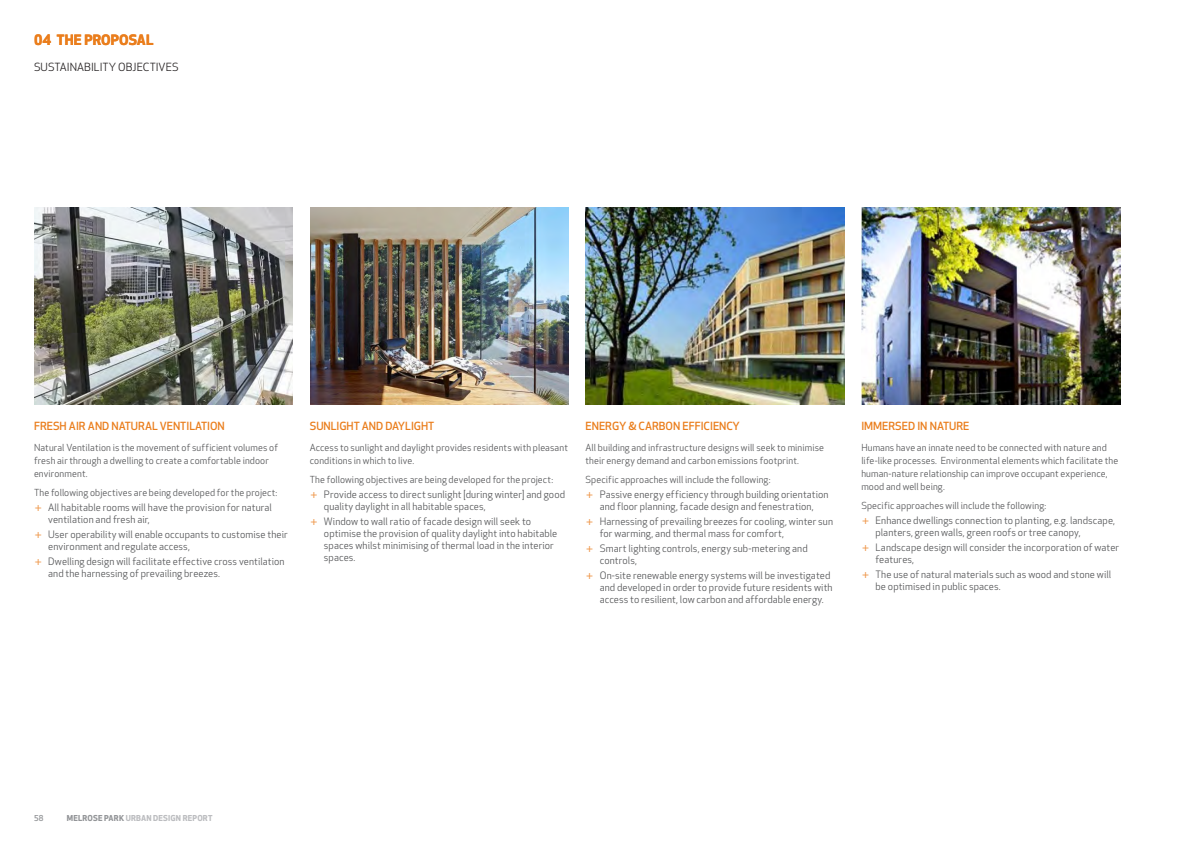
<style>
.page{position:relative;width:1191px;height:842px;background:#fff}
.page>*{position:absolute;margin:0;border:0;box-sizing:border-box;transform-origin:0 0}
.AJC_heading_01{font:700 14px "Apex New";color:#ea7e1d}
.AJC_TOC_heading_01{font:500 11px "Apex New";color:#ea7e1d}
.AJC_heading_02{font:11px "Apex New";color:#231f20}
.t1{font:10px/12px "Apex New";letter-spacing:.01em;color:#57585a}
.AJC_body_text{font:9.5px/13px "Apex New";letter-spacing:.01em;color:#57585a}
.t2{font:700 8px "Apex New";letter-spacing:.025em;color:#bcbdc0}
.t3{font:500 8px "Apex New";color:#939598}
.s1{font-family:"AJC Swiss Medium";color:#ee9445}
.s2{color:#939598}
</style>
<div class="page">
<img style="left:34px;top:207px;width:259px;height:197px">
<img style="left:311px;top:207px;width:257px;height:197px">
<img style="left:585px;top:207px;width:259px;height:197px">
<img style="left:861px;top:207px;width:259px;height:197px">
<p class="AJC_heading_01" style="left:34px;top:29px;width:32px">04 THE</p>
<p class="AJC_heading_01" style="left:85px;top:29px;width:10px">PROPOSAL</p>
<h1 class="AJC_heading_01" style="left:85px;top:29px;width:10px">PO</h1>
<p class="AJC_heading_02" style="left:34px;top:60px;width:146px">SUSTAINABILITY OBJECTIVES</p>
<p class="AJC_TOC_heading_01" style="left:34px;top:418px;width:192px">FRESH AIR AND NATURAL VENTILATION</p>
<p class="AJC_body_text" style="left:34px;top:441px;width:245px">Natural Ventilation is the movement of sufficient volumes of fresh air through a dwelling to create a comfortable indoor environment.</p>
<p class="AJC_body_text" style="left:34px;top:486px;width:245px">The following objectives are being developed for the project:</p>
<p class="t1" style="left:48px;top:501px;width:225px;text-indent:-14px"><span class="s1">+</span> All habitable rooms will have the provision for natural ventilation and fresh air,</p>
<p class="t1" style="left:48px;top:528px;width:241px;text-indent:-14px"><span class="s1">+</span> User operability will enable occupants to customise their environment and regulate access,</p>
<p class="t1" style="left:48px;top:555px;width:238px;text-indent:-14px"><span class="s1">+</span> Dwelling design will facilitate effective cross ventilation and the harnessing of prevailing breezes.</p>
<p class="AJC_TOC_heading_01" style="left:310px;top:418px;width:126px">SUNLIGHT AND DAYLIGHT</p>
<p class="AJC_body_text" style="left:310px;top:441px;width:260px">Access to sunlight and daylight provides residents with pleasant conditions in which to live.</p>
<p class="AJC_body_text" style="left:310px;top:473px;width:245px">The following objectives are being developed for the project:</p>
<p class="t1" style="left:324px;top:488px;width:243px;text-indent:-14px"><span class="s1">+</span> Provide access to direct sunlight [during winter] and good quality daylight in all habitable spaces,</p>
<p class="t1" style="left:324px;top:515px;width:235px;text-indent:-14px"><span class="s1">+</span> Window to wall ratio of facade design will seek to optimise the provision of quality daylight into habitable spaces whilst minimising of thermal load in the interior spaces.</p>
<p class="AJC_TOC_heading_01" style="left:585px;top:418px;width:156px">ENERGY &amp; CARBON EFFICIENCY</p>
<p class="AJC_body_text" style="left:585px;top:441px;width:240px">All building and infrastructure designs will seek to minimise their energy demand and carbon emissions footprint.</p>
<p class="AJC_body_text" style="left:585px;top:473px;width:186px">Specific approaches will include the following:</p>
<p class="t1" style="left:585px;top:488px;width:244px;text-align:center"><span class="s1">+</span> Passive energy efficiency through building orientation and floor planning, facade design and fenestration,</p>
<p class="t1" style="left:600px;top:515px;width:235px;text-indent:-14px"><span class="s1">+</span> Harnessing of prevailing breezes for cooling, winter sun for warming, and thermal mass for comfort,</p>
<p class="t1" style="left:600px;top:542px;width:209px;text-indent:-14px"><span class="s1">+</span> Smart lighting controls, energy sub-metering and controls,</p>
<p class="t1" style="left:600px;top:569px;width:234px;text-indent:-14px"><span class="s1">+</span> On-site renewable energy systems will be investigated and developed in order to provide future residents with access to resilient, low carbon and affordable energy.</p>
<p class="AJC_TOC_heading_01" style="left:861px;top:418px;width:110px">IMMERSED IN NATURE</p>
<p class="AJC_body_text" style="left:861px;top:441px;width:258px">Humans have an innate need to be connected with nature and life-like processes. Environmental elements which facilitate the human-nature relationship can improve occupant experience, mood and well being.</p>
<p class="AJC_body_text" style="left:861px;top:499px;width:186px">Specific approaches will include the following:</p>
<p class="t1" style="left:875px;top:514px;width:241px;text-indent:-14px"><span class="s1">+</span> Enhance dwellings connection to planting, e.g. landscape, planters, green walls, green roofs or tree canopy,</p>
<p class="t1" style="left:875px;top:541px;width:245px;text-indent:-14px"><span class="s1">+</span> Landscape design will consider the incorporation of water features,</p>
<p class="t1" style="left:875px;top:568px;width:237px;text-indent:-14px"><span class="s1">+</span> The use of natural materials such as wood and stone will be optimised in public spaces.</p>
<p class="t3" style="left:34px;top:812px;width:11px">58</p>
<p class="t2" style="left:67px;top:812px;width:147px"><span class="s2">MELROSE PARK</span> URBAN DESIGN REPORT</p>
</div>
